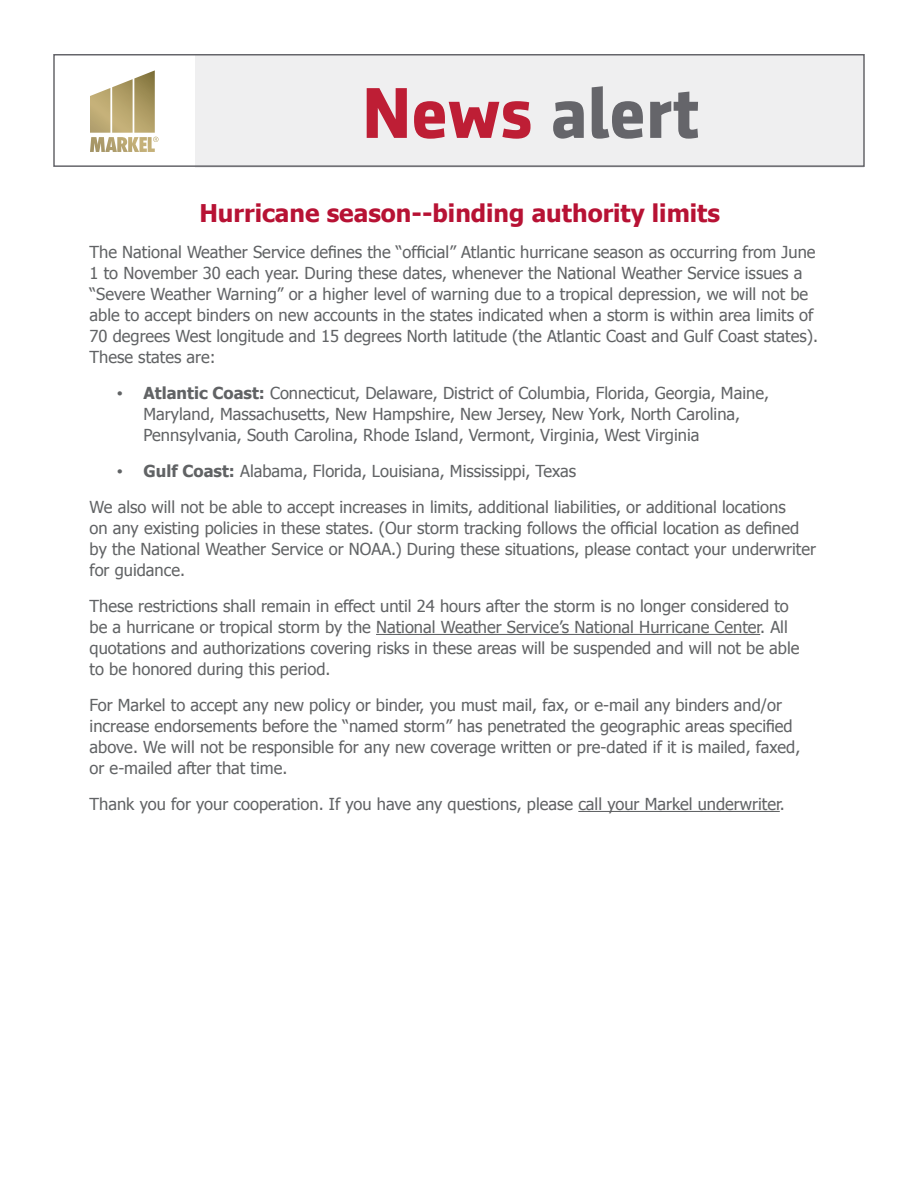
<style>
.page{position:relative;width:918px;height:1188px;background:#fff}
.page>*{position:absolute;margin:0;border:0;box-sizing:border-box;transform-origin:0 0}
.t1{font:700 72.75px "Sentico Sans DT";color:#65656a}
.t2{font:700 24.3px "Tahoma";color:#b71234}
.t3{font:16.5px/21px "Tahoma";color:#616365}
.s1{color:#be1e35}
.s2{font-weight:700}
</style>
<div class="page">
<div style="left:196px;top:55px;width:668px;height:113px;background:#efeff0"></div>
<div style="left:53px;top:54px;width:812px;height:113px;border:2px solid #65656a"></div>
<hr style="left:376px;top:634px;width:384px;height:1px;background:#616365">
<hr style="left:578px;top:811px;width:202px;height:1px;background:#616365">
<svg style="left:90px;top:70px;width:69px;height:82px"></svg>
<p class="t1" style="left:362px;top:71px;width:339px"><span class="s1">News</span> alert</p>
<p class="t2" style="left:199px;top:196px;width:522px">Hurricane season--binding authority limits</p>
<p class="t3" style="left:90px;top:241px;width:730px">The National Weather Service defines the “official” Atlantic hurricane season as occurring from June 1 to November 30 each year. During these dates, whenever the National Weather Service issues a “Severe Weather Warning” or a higher level of warning due to a tropical depression, we will not be able to accept binders on new accounts in the states indicated when a storm is within area limits of 70 degrees West longitude and 15 degrees North latitude (the Atlantic Coast and Gulf Coast states).<br>These states are:</p>
<p class="t3" style="left:144px;top:382px;width:627px;text-indent:-27px">• <span class="s2">Atlantic Coast:</span> Connecticut, Delaware, District of Columbia, Florida, Georgia, Maine,<br>Maryland, Massachusetts, New Hampshire, New Jersey, New York, North Carolina,<br>Pennsylvania, South Carolina, Rhode Island, Vermont, Virginia, West Virginia</p>
<p class="t3" style="left:117px;top:460px;width:461px">• <span class="s2">Gulf Coast:</span> Alabama, Florida, Louisiana, Mississippi, Texas</p>
<p class="t3" style="left:90px;top:496px;width:728px">We also will not be able to accept increases in limits, additional liabilities, or additional locations<br>on any existing policies in these states. (Our storm tracking follows the official location as defined by the National Weather Service or NOAA.) During these situations, please contact your underwriter for guidance.</p>
<p class="t3" style="left:90px;top:595px;width:711px">These restrictions shall remain in effect until 24 hours after the storm is no longer considered to be a hurricane or tropical storm by the National Weather Service’s National Hurricane Center. All quotations and authorizations covering risks in these areas will be suspended and will not be able to be honored during this period.</p>
<p class="t3" style="left:90px;top:694px;width:712px">For Markel to accept any new policy or binder, you must mail, fax, or e-mail any binders and/or increase endorsements before the “named storm” has penetrated the geographic areas specified above. We will not be responsible for any new coverage written or pre-dated if it is mailed, faxed, or e-mailed after that time.</p>
<p class="t3" style="left:90px;top:793px;width:697px">Thank you for your cooperation. If you have any questions, please call your Markel underwriter.</p>
</div>
